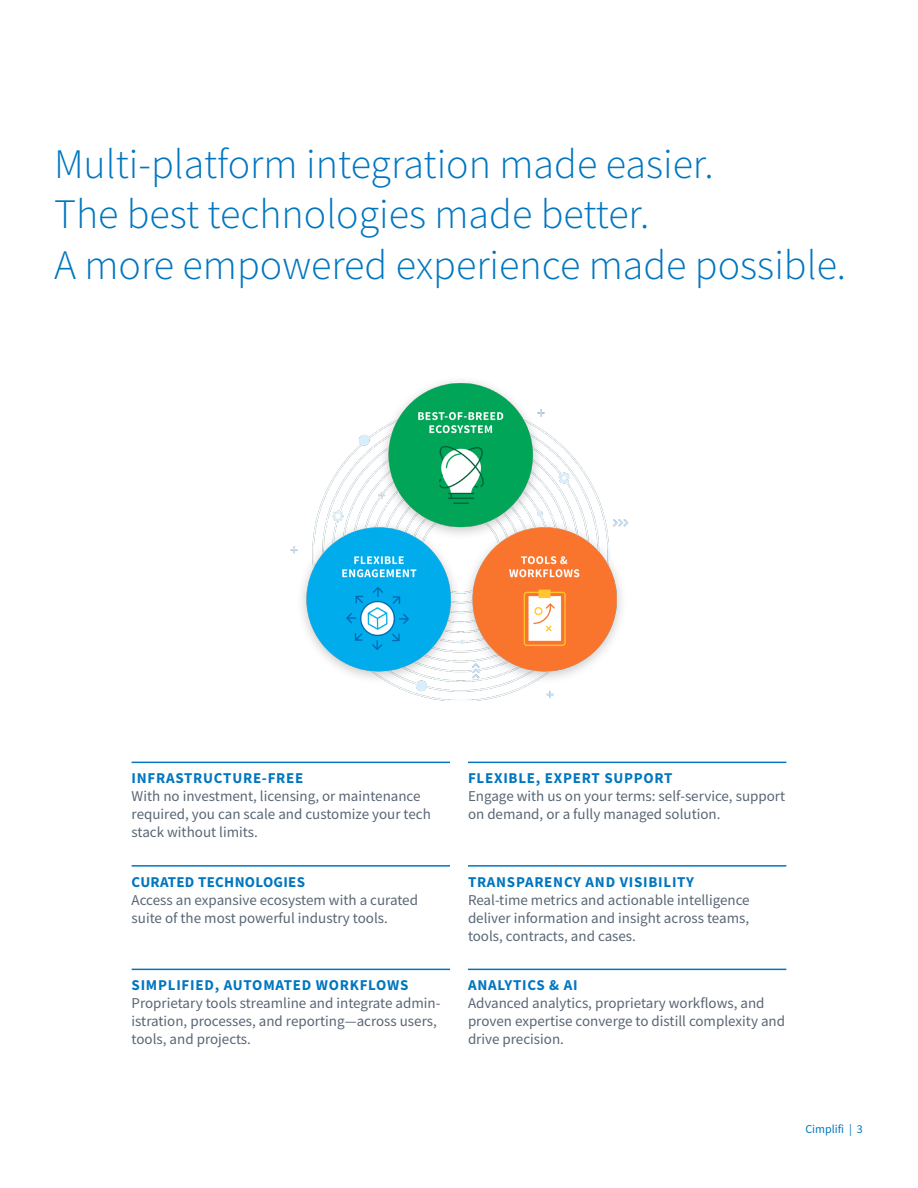
<style>
.page{position:relative;width:918px;height:1188px;background:#fff}
.page>*{position:absolute;margin:0;border:0;box-sizing:border-box;transform-origin:0 0}
.t1{font:300 42px/50.4px "Source Sans Pro";color:#0076c0}
.t2{font:15px/18px "Source Sans Pro";color:#596675}
.t3{font:12px "Source Sans Pro";color:#0076c0}
.s1{font-weight:700;color:#0076c0}
</style>
<div class="page">
<hr style="left:132px;top:762px;width:318px;height:1px;background:#0076c0">
<hr style="left:132px;top:865px;width:318px;height:2px;background:#0076c0">
<hr style="left:132px;top:969px;width:318px;height:1px;background:#0076c0">
<hr style="left:468px;top:762px;width:318px;height:1px;background:#0076c0">
<hr style="left:468px;top:865px;width:318px;height:2px;background:#0076c0">
<hr style="left:468px;top:969px;width:318px;height:1px;background:#0076c0">
<img style="left:290px;top:381px;width:339px;height:319px">
<p class="t1" style="left:54px;top:139px;width:794px">Multi-platform integration made easier.<br>The best technologies made better.<br>A more empowered experience made possible.</p>
<p class="t2" style="left:132px;top:769px;width:301px"><span class="s1">INFRASTRUCTURE-FREE<br></span>With no investment, licensing, or maintenance required, you can scale and customize your tech stack without limits.</p>
<p class="t2" style="left:132px;top:873px;width:288px"><span class="s1">CURATED TECHNOLOGIES<br></span>Access an expansive ecosystem with a curated suite of the most powerful industry tools.</p>
<p class="t2" style="left:132px;top:976px;width:310px"><span class="s1">SIMPLIFIED, AUTOMATED WORKFLOWS </span>Proprietary tools streamline and integrate admin&shy;istration, processes, and reporting—across users, tools, and projects.</p>
<p class="t2" style="left:468px;top:769px;width:319px"><span class="s1">FLEXIBLE, EXPERT SUPPORT<br></span>Engage with us on your terms: self-service, support on demand, or a fully managed solution.</p>
<p class="t2" style="left:468px;top:873px;width:283px"><span class="s1">TRANSPARENCY AND VISIBILITY </span>Real-time metrics and actionable intelligence deliver information and insight across teams, tools, contracts, and cases.</p>
<p class="t2" style="left:468px;top:976px;width:319px"><span class="s1">ANALYTICS &amp; AI<br></span>Advanced analytics, proprietary workflows, and proven expertise converge to distill complexity and drive precision.</p>
<p class="t3" style="left:805px;top:1121px;width:59px">Cimplifi | 3</p>
</div>
